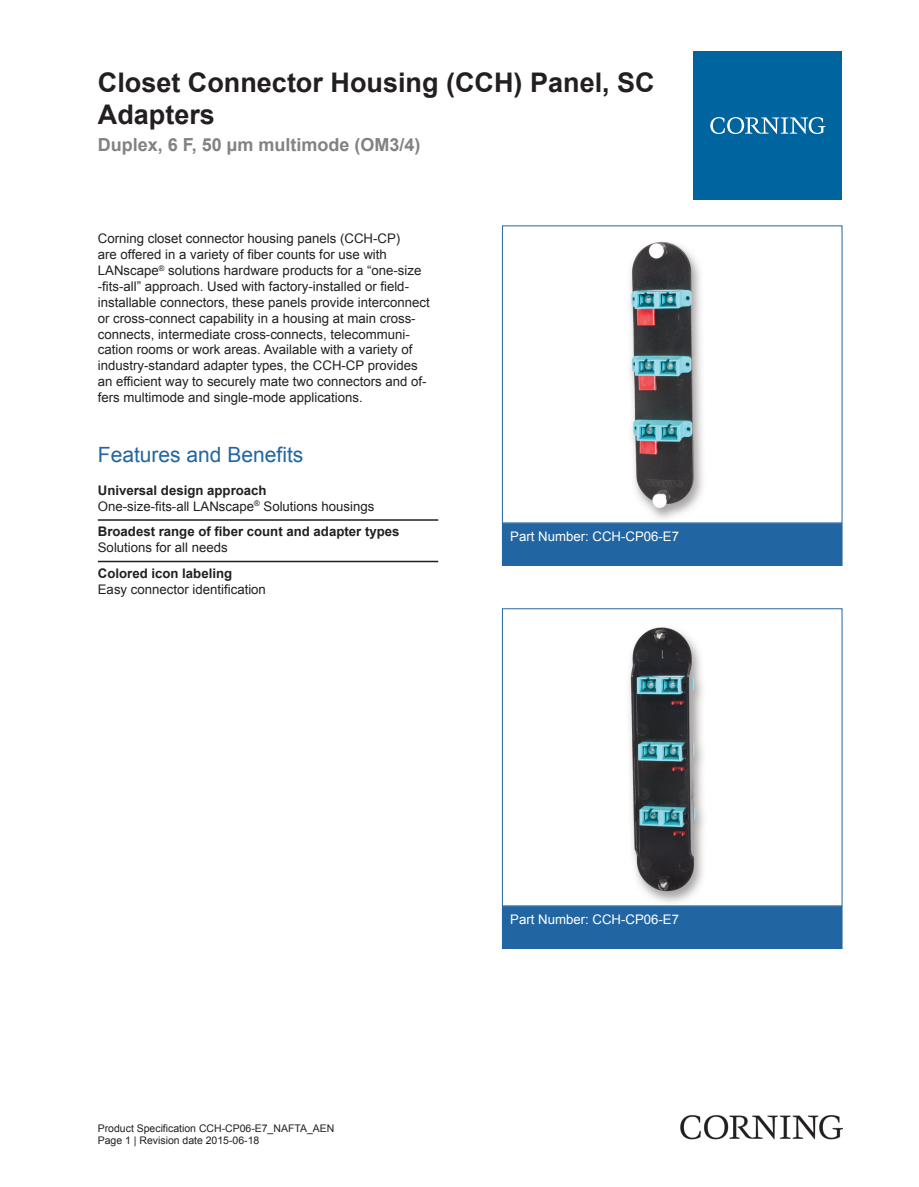
<style>
.page{position:relative;width:919px;height:1187px;background:#fff}
.page>*{position:absolute;margin:0;border:0;box-sizing:border-box;transform-origin:0 0}
.t1{font:700 27px/32.4px "Arial";color:#231f20}
.t2{font:21px "Arial";color:#2166a2}
.t3{font:700 18px "Arial";color:#808285}
.t4{font:13.2px/15.9px "Arial";color:#231f20}
.t5{font:700 13.2px "Arial";color:#231f20}
.t6{font:13.2px "Arial";color:#fff}
.t7{font:10.5px/12.6px "Arial";color:#231f20}
.s1{font-weight:700}
</style>
<div class="page">
<img style="left:629px;top:241px;width:74px;height:278px">
<div style="left:502px;top:523px;width:340px;height:42px;background:#2166a2"></div>
<div style="left:502px;top:523px;width:340px;height:43px;border:1px solid #2166a2"></div>
<img style="left:629px;top:627px;width:75px;height:276px">
<div style="left:502px;top:608px;width:340px;height:298px;border:1px solid #2166a2"></div>
<div style="left:502px;top:906px;width:340px;height:42px;background:#2166a2"></div>
<div style="left:502px;top:906px;width:340px;height:42px;border:1px solid #2166a2"></div>
<hr style="left:98px;top:519px;width:340px;height:1px;background:#231f20">
<hr style="left:98px;top:560px;width:340px;height:2px;background:#231f20">
<div style="left:693px;top:51px;width:149px;height:149px;background:#00649e"></div>
<svg style="left:710px;top:117px;width:115px;height:17px"></svg>
<img style="left:680px;top:1115px;width:162px;height:24px">
<h1 class="t1" style="left:98px;top:67px;width:558px">Closet Connector Housing (CCH) Panel, SC<br>Adapters</h1>
<h3 class="t3" style="left:98px;top:132px;width:324px">Duplex, 6 F, 50 µm multimode (OM3/4)</h3>
<p class="t4" style="left:98px;top:231px;width:333px">Corning closet connector housing panels (CCH -CP)<br>are offered in a variety of fiber counts for use with LANscape<sup>®</sup> solutions hardware products for a “one -size -fits -all” approach. Used with factory -installed or field - installable connectors, these panels provide interconnect or cross -connect capability in a housing at main cross - connects, intermediate cross -connects, telecommuni&shy;cation rooms or work areas. Available with a variety of industry -standard adapter types, the CCH -CP provides an efficient way to securely mate two connectors and of&shy;fers multimode and single -mode applications.</p>
<h2 class="t2" style="left:98px;top:441px;width:207px">Features and Benefits</h2>
<p class="t4" style="left:98px;top:482px;width:278px"><span class="s1">Universal design approach<br></span>One-size-fits-all LANscape<sup>®</sup> Solutions housings</p>
<p class="t5" style="left:98px;top:523px;width:303px">Broadest range of fiber count and adapter types</p>
<p class="t4" style="left:98px;top:539px;width:131px">Solutions for all needs</p>
<p class="t5" style="left:98px;top:564px;width:136px">Colored icon labeling</p>
<p class="t4" style="left:98px;top:581px;width:170px">Easy connector identification</p>
<p class="t6" style="left:510px;top:527px;width:170px">Part Number: CCH-CP06-E7</p>
<p class="t7" style="left:98px;top:1121px;width:238px">Product Specification CCH-CP06-E7_NAFTA_AEN<br>Page 1 | Revision date 2015-06-18</p>
<p class="t6" style="left:510px;top:910px;width:170px">Part Number: CCH-CP06-E7</p>
</div>
